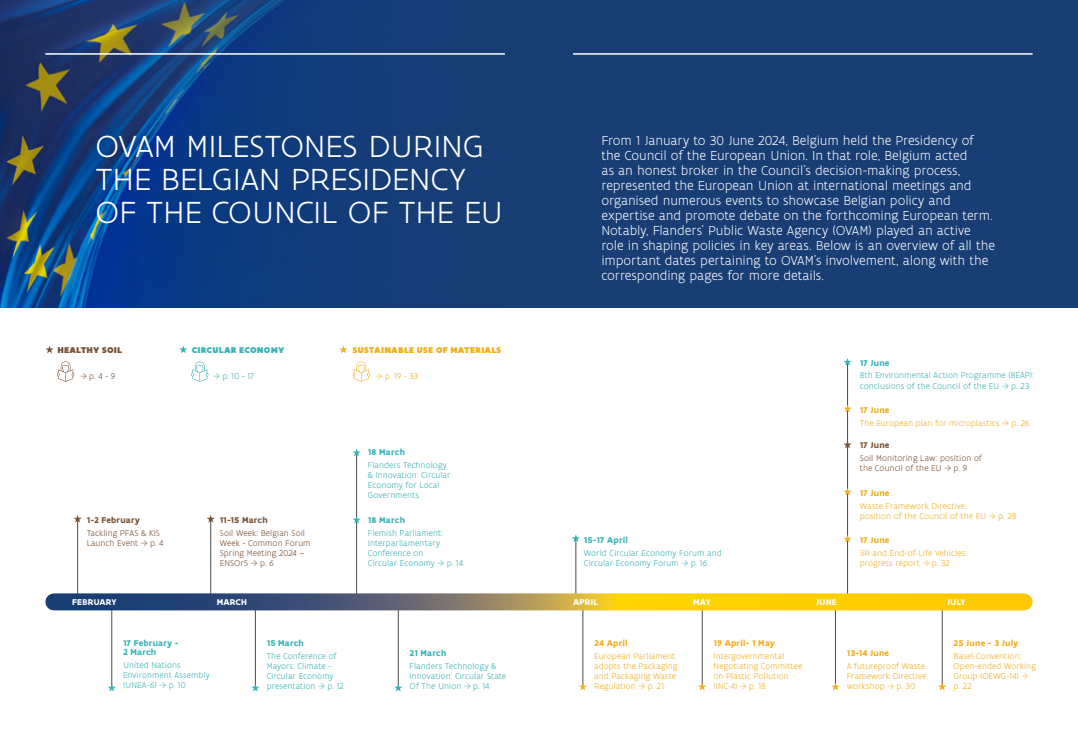
<style>
.page{position:relative;width:1078px;height:738px;background:#fff}
.page>*{position:absolute;margin:0;border:0;box-sizing:border-box;transform-origin:0 0}
.t1{font:300 32.8px/33.2px "Flanders Art Sans";letter-spacing:-.01em;color:#fff;scale:1.05 1}
.t2{font:300 14px/15px "Flanders Art Sans";letter-spacing:-.01em;color:#fff}
.t3{font:300 9px/10px "Flanders Art Sans";letter-spacing:.005em;color:#37b2b6}
.t4{font:300 9px/10px "Flanders Art Sans";letter-spacing:.005em;color:#f0ae1e}
.t5{font:300 9px/10px "Flanders Art Sans";letter-spacing:.005em;color:#7a5133}
.t6{font:700 9px/9px "Flanders Art Sans";letter-spacing:.02em;color:#37b2b6}
.t7{font:700 9px "Flanders Art Sans";letter-spacing:.02em;color:#f0ae1e}
.t8{font:700 9px "Flanders Art Sans";letter-spacing:.02em;color:#fff}
.t9{font:700 9px "Flanders Art Sans";letter-spacing:.02em;color:#7a5133}
.t10{font:900 9px "Flanders Art Sans";letter-spacing:.015em;color:#f0ae1e}
.t11{font:900 9px "Flanders Art Sans";letter-spacing:.025em;color:#37b2b6}
.t12{font:900 9px "Flanders Art Sans";letter-spacing:.025em;color:#7a5133}
.s1{font-family:"Galano Grotesque"}
.s2{font-weight:700}
</style>
<div class="page">
<hr style="left:701px;top:605px;width:1px;height:82px;background:#4a4a49">
<svg style="left:698px;top:682px;width:8px;height:8px"></svg>
<hr style="left:835px;top:605px;width:1px;height:82px;background:#4a4a49">
<svg style="left:831px;top:682px;width:8px;height:8px"></svg>
<hr style="left:941px;top:605px;width:1px;height:82px;background:#4a4a49">
<svg style="left:938px;top:682px;width:8px;height:8px"></svg>
<hr style="left:582px;top:605px;width:1px;height:82px;background:#4a4a49">
<svg style="left:579px;top:682px;width:8px;height:8px"></svg>
<div style="left:0;top:0;width:1077px;height:307px;background:#183e75"></div>
<hr style="left:356px;top:453px;width:1px;height:148px;background:#4a4a49">
<hr style="left:847px;top:362px;width:1px;height:232px;background:#4a4a49">
<hr style="left:77px;top:517px;width:1px;height:84px;background:#4a4a49">
<hr style="left:210px;top:519px;width:1px;height:76px;background:#4a4a49">
<hr style="left:575px;top:537px;width:1px;height:58px;background:#4a4a49">
<hr style="left:111px;top:605px;width:1px;height:82px;background:#4a4a49">
<hr style="left:255px;top:605px;width:1px;height:82px;background:#4a4a49">
<hr style="left:398px;top:605px;width:1px;height:82px;background:#4a4a49">
<img style="left:0;top:0;width:505px;height:307px">
<svg style="left:54px;top:593px;width:969px;height:17px;background:#a39342"></svg>
<svg style="left:843px;top:358px;width:8px;height:7px"></svg>
<svg style="left:572px;top:534px;width:8px;height:7px"></svg>
<svg style="left:352px;top:448px;width:8px;height:8px"></svg>
<svg style="left:352px;top:515px;width:8px;height:8px"></svg>
<svg style="left:394px;top:683px;width:8px;height:8px"></svg>
<svg style="left:251px;top:683px;width:8px;height:8px"></svg>
<svg style="left:108px;top:683px;width:8px;height:8px"></svg>
<svg style="left:206px;top:515px;width:9px;height:7px"></svg>
<svg style="left:73px;top:515px;width:9px;height:7px"></svg>
<svg style="left:843px;top:404px;width:8px;height:8px"></svg>
<svg style="left:45px;top:345px;width:9px;height:8px"></svg>
<svg style="left:339px;top:345px;width:8px;height:8px"></svg>
<svg style="left:843px;top:487px;width:8px;height:8px"></svg>
<svg style="left:843px;top:534px;width:8px;height:8px"></svg>
<svg style="left:843px;top:440px;width:8px;height:8px"></svg>
<svg style="left:57px;top:361px;width:17px;height:20px"></svg>
<svg style="left:353px;top:361px;width:17px;height:20px"></svg>
<svg style="left:179px;top:345px;width:8px;height:8px"></svg>
<svg style="left:191px;top:361px;width:17px;height:20px"></svg>
<hr style="left:573px;top:54px;width:459px;height:1px;background:#fff">
<hr style="left:45px;top:54px;width:460px;height:1px;background:#fff">
<h1 class="t1" style="left:96px;top:130px;width:390px">OVAM MILESTONES DURING<br>THE BELGIAN PRESIDENCY<br>OF THE COUNCIL OF THE EU</h1>
<p class="t2" style="left:601px;top:133px;width:395px">From 1 January to 30 June 2024, Belgium held the Presidency of the Council of the European Union. In that role, Belgium acted<br>as an honest broker in the Council's decision-making process, represented the European Union at international meetings and organised numerous events to showcase Belgian policy and expertise and promote debate on the forthcoming European term.<br>Notably, Flanders’ Public Waste Agency (OVAM) played an active role in shaping policies in key areas. Below is an overview of all the important dates pertaining to OVAM’s involvement, along with the corresponding pages for more details.</p>
<p class="t12" style="left:57px;top:344px;width:66px">HEALTHY SOIL</p>
<p class="t11" style="left:192px;top:344px;width:94px">CIRCULAR ECONOMY</p>
<p class="t10" style="left:353px;top:344px;width:150px">SUSTAINABLE USE OF MATERIALS</p>
<p class="t5" style="left:80px;top:370px;width:37px"><span class="s1">→</span> p. 4 - 9</p>
<p class="t3" style="left:213px;top:370px;width:42px"><span class="s1">→</span> p. 10 - 17</p>
<p class="t4" style="left:375px;top:370px;width:44px"><span class="s1">→</span> p. 19 - 33</p>
<p class="t9" style="left:87px;top:514px;width:55px">1-2 February</p>
<p class="t5" style="left:87px;top:527px;width:78px">Tackling PFAS &amp; KIS<br>Launch Event <span class="s1">→</span> p. 4</p>
<p class="t6" style="left:368px;top:447px;width:39px">18 March</p>
<p class="t3" style="left:368px;top:460px;width:84px">Flanders Technology &amp; Innovation: Circular<br>Economy for Local<br>Governments</p>
<p class="t6" style="left:368px;top:515px;width:39px">18 March</p>
<p class="t3" style="left:368px;top:527px;width:96px">Flemish Parliament:<br>Interparliamentary<br>Conference on<br>Circular Economy <span class="s1">→</span> p. 14</p>
<p class="t9" style="left:220px;top:514px;width:49px">11-15 March</p>
<p class="t5" style="left:220px;top:527px;width:92px">Soil Week: Belgian Soil<br>Week - Common Forum<br>Spring Meeting 2024 –<br>ENSOr5 <span class="s1">→</span> p. 6</p>
<p class="t6" style="left:583px;top:535px;width:45px">15-17 April</p>
<p class="t3" style="left:583px;top:547px;width:139px">World Circular Economy Forum and<br>Circular Economy Forum <span class="s1">→</span> p. 16</p>
<p class="t6" style="left:859px;top:358px;width:31px">17 June</p>
<p class="t3" style="left:859px;top:370px;width:175px">8th Environmental Action Programme (8EAP): conclusions of the Council of the EU <span class="s1">→</span> p. 23</p>
<p class="t4" style="left:859px;top:403px;width:171px;line-height:12.8px"><span class="s2">17 June<br></span>The European plan for microplastics <span class="s1">→</span> p. 26</p>
<p class="t9" style="left:859px;top:439px;width:31px">17 June</p>
<p class="t5" style="left:859px;top:452px;width:123px">Soil Monitoring Law: position of the Council of the EU <span class="s1">→</span> p. 9</p>
<p class="t7" style="left:859px;top:487px;width:31px">17 June</p>
<p class="t4" style="left:859px;top:500px;width:158px">Waste Framework Directive:<br>position of the Council of the EU <span class="s1">→</span> p. 28</p>
<p class="t7" style="left:859px;top:534px;width:31px">17 June</p>
<p class="t4" style="left:859px;top:547px;width:108px">3R and End-of-Life Vehicles: progress report <span class="s1">→</span> p. 32</p>
<p class="t8" style="left:72px;top:596px;width:46px">FEBRUARY</p>
<p class="t8" style="left:217px;top:596px;width:32px">MARCH</p>
<p class="t8" style="left:573px;top:596px;width:26px">APRIL</p>
<p class="t8" style="left:693px;top:596px;width:19px">MAY</p>
<p class="t8" style="left:816px;top:596px;width:22px">JUNE</p>
<p class="t8" style="left:946px;top:596px;width:20px">JULY</p>
<p class="t6" style="left:123px;top:638px;width:57px">17 February -<br>2 March</p>
<p class="t3" style="left:123px;top:659px;width:88px">United Nations<br>Environment Assembly (UNEA-6) <span class="s1">→</span> p. 10</p>
<p class="t6" style="left:267px;top:638px;width:39px">15 March</p>
<p class="t3" style="left:267px;top:650px;width:79px">The Conference of<br>Mayors: Climate -<br>Circular Economy presentation <span class="s1">→</span> p. 12</p>
<p class="t6" style="left:409px;top:648px;width:38px">21 March</p>
<p class="t3" style="left:409px;top:660px;width:98px">Flanders Technology &amp;<br>Innovation: Circular State<br>Of The Union <span class="s1">→</span> p. 14</p>
<p class="t7" style="left:594px;top:636px;width:35px">24 April</p>
<p class="t4" style="left:594px;top:650px;width:85px">European Parliament adopts the Packaging and Packaging Waste<br>Regulation <span class="s1">→</span> p. 21</p>
<p class="t7" style="left:713px;top:636px;width:63px">19 April- 1 May</p>
<p class="t4" style="left:713px;top:650px;width:90px">Intergovernmental<br>Negotiating Committee on Plastic Pollution (INC-4) <span class="s1">→</span> p. 18</p>
<p class="t7" style="left:846px;top:646px;width:44px">13-14 June</p>
<p class="t4" style="left:846px;top:660px;width:83px">A futureproof Waste<br>Framework Directive: workshop <span class="s1">→</span> p. 30</p>
<p class="t7" style="left:953px;top:636px;width:66px">25 June - 3 July</p>
<p class="t4" style="left:953px;top:650px;width:84px">Basel Convention:<br>Open-ended Working<br>Group (OEWG-14) <span class="s1">→ </span>p. 22</p>
</div>
